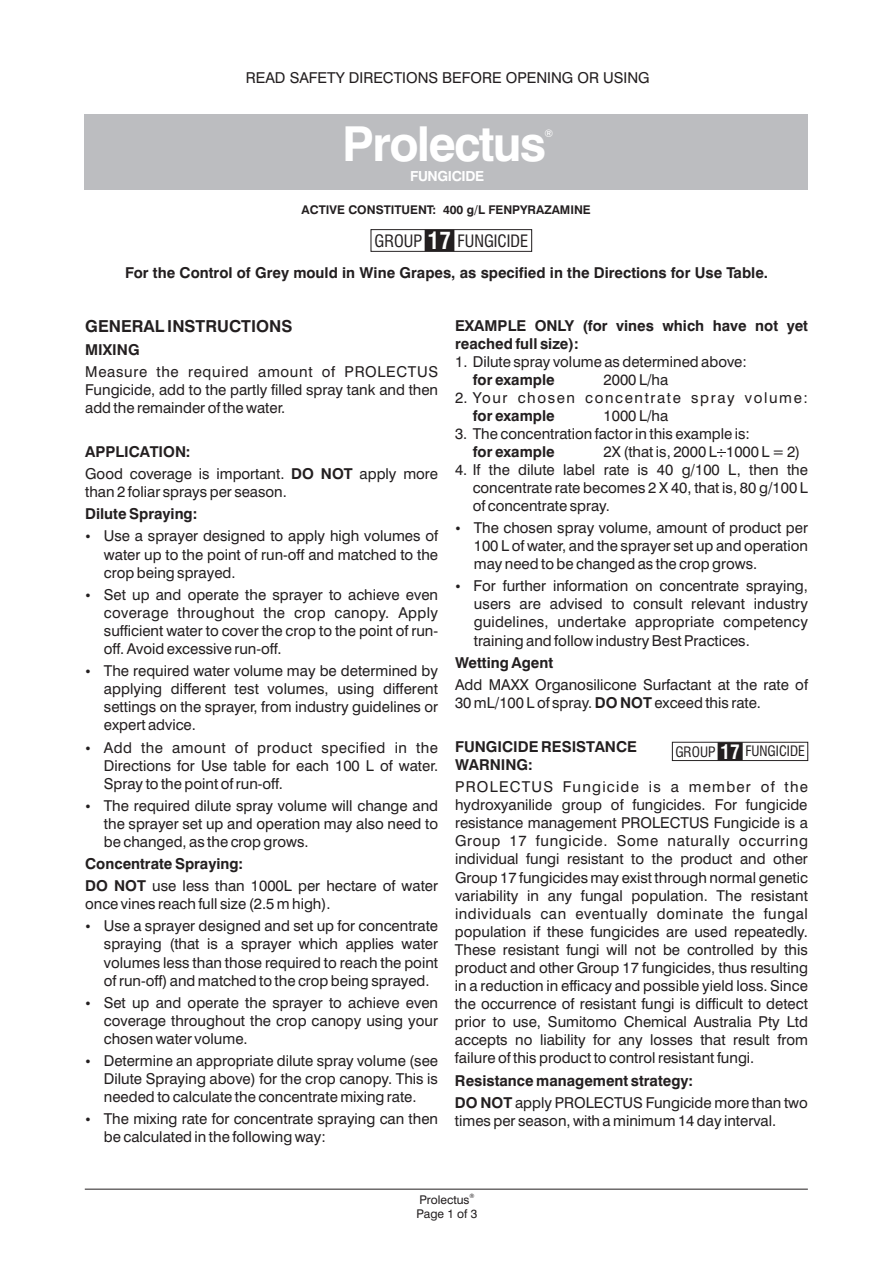
<style>
.page{position:relative;width:893px;height:1263px;background:#fff}
.page>*{position:absolute;margin:0;border:0;box-sizing:border-box;transform-origin:0 0}
.t1{font:700 48.15px "Swiss 721 BT";letter-spacing:-.035em;color:#fff}
.t2{font:condensed 16.65px "Swiss 721 BT";color:#231f20}
.t3{font:700 16.5px "Swiss 721 BT";color:#231f20}
.t4{font:15px/18.1px "Swiss 721 BT";color:#231f20;text-align:justify}
.t5{font:700 15px/18.1px "Swiss 721 BT";color:#231f20}
.t6{font:15px "Swiss 721 BT";letter-spacing:.105em;color:#231f20}
.t7{font:condensed 13.95px "Swiss 721 BT";color:#231f20}
.t8{font:700 13.8px "Swiss 721 BT";letter-spacing:-.03em;color:#fff}
.t9{font:700 12px "Swiss 721 BT";color:#231f20}
.t10{font:12px/14.4px "Swiss 721 BT";color:#231f20}
.t11{font:10.5px "Swiss 721 BT";color:#fff}
.t12{font:6px "Swiss 721 BT";color:#231f20}
.s1{font-weight:700;font-size:23.1px;color:#fff}
.s2{font-weight:700}
.s3{font-weight:400}
.s4{font-weight:700;font-size:19.5px;color:#fff}
</style>
<div class="page">
<div style="left:85px;top:115px;width:723px;height:75px;background:#bcbdc0"></div>
<hr style="left:85px;top:1189px;width:723px;height:1px;background:#231f20">
<svg style="left:370px;top:229px;width:163px;height:23px"></svg>
<div style="left:425px;top:230px;width:29px;height:21px;background:#231f20"></div>
<svg style="left:671px;top:741px;width:138px;height:20px"></svg>
<div style="left:718px;top:742px;width:25px;height:18px;background:#231f20"></div>
<p class="t4" style="left:246px;top:70px;width:405px">READ SAFETY DIRECTIONS BEFORE OPENING OR USING</p>
<h1 class="t1" style="left:342px;top:125px;width:205px">Prolectus</h1>
<p class="t8" style="left:410px;top:171px;width:76px">FUNGICIDE</p>
<p class="t9" style="left:302px;top:204px;width:291px">ACTIVE CONSTITUENT: 400 g/L FENPYRAZAMINE</p>
<p class="t11" style="left:545px;top:129px;width:10px">®</p>
<p class="t2" style="left:374px;top:234px;width:155px">GROUP <span class="s1">17</span> FUNGICIDE</p>
<p class="t5" style="left:125px;top:265px;width:644px">For the Control of Grey mould in Wine Grapes, as specified in the Directions for Use Table.</p>
<p class="t3" style="left:85px;top:319px;width:209px">GENERAL INSTRUCTIONS</p>
<p class="t5" style="left:85px;top:342px;width:56px">MIXING</p>
<p class="t4" style="left:85px;top:364px;width:354px">Measure the required amount of PROLECTUS Fungicide, add to the partly filled spray tank and then add the remainder of the water.</p>
<p class="t4" style="left:85px;top:442px;width:354px;line-height:22px"><span class="s2">APPLICATION:<br></span>Good coverage is important. <span class="s2">DO NOT</span> apply more</p>
<p class="t4" style="left:85px;top:484px;width:203px">than 2 foliar sprays per season.</p>
<p class="t5" style="left:85px;top:506px;width:114px">Dilute Spraying:</p>
<p class="t4" style="left:104px;top:528px;width:336px">Use a sprayer designed to apply high volumes of water up to the point of run-off and matched to the crop being sprayed.</p>
<p class="t4" style="left:104px;top:587px;width:336px">Set up and operate the sprayer to achieve even coverage throughout the crop canopy. Apply sufficient water to cover the crop to the point of run&shy;off. Avoid excessive run-off.</p>
<p class="t4" style="left:104px;top:663px;width:336px">The required water volume may be determined by applying different test volumes, using different settings on the sprayer, from industry guidelines or expert advice.</p>
<p class="t4" style="left:104px;top:739px;width:336px">Add the amount of product specified in the Directions for Use table for each 100 L of water.<br>Spray to the point of run-off.</p>
<p class="t4" style="left:104px;top:798px;width:336px">The required dilute spray volume will change and the sprayer set up and operation may also need to be changed, as the crop grows.</p>
<p class="t4" style="left:85px;top:854px;width:354px;line-height:22px"><span class="s2">Concentrate Spraying:<br>DO NOT</span> use less than 1000L per hectare of water</p>
<p class="t4" style="left:104px;top:894px;width:336px;line-height:22px;text-indent:-19px">once vines reach full size (2.5 m high).<br>Use a sprayer designed and set up for concentrate</p>
<p class="t4" style="left:104px;top:936px;width:336px">spraying (that is a sprayer which applies water volumes less than those required to reach the point of run-off) and matched to the crop being sprayed.</p>
<p class="t4" style="left:104px;top:995px;width:336px">Set up and operate the sprayer to achieve even coverage throughout the crop canopy using your chosen water volume.</p>
<p class="t4" style="left:104px;top:1053px;width:336px">Determine an appropriate dilute spray volume (see Dilute Spraying above) for the crop canopy. This is needed to calculate the concentrate mixing rate.</p>
<p class="t4" style="left:104px;top:1111px;width:336px">The mixing rate for concentrate spraying can then be calculated in the following way:</p>
<p class="t5" style="left:455px;top:318px;width:354px">EXAMPLE ONLY (for vines which have not yet reached full size):</p>
<p class="t4" style="left:455px;top:354px;width:293px">1. Dilute spray volume as determined above:</p>
<p class="t5" style="left:473px;top:372px;width:84px">for example</p>
<p class="t4" style="left:604px;top:372px;width:66px">2000 L/ha</p>
<p class="t6" style="left:455px;top:391px;width:354px">2. Your chosen concentrate spray volume:</p>
<p class="t5" style="left:473px;top:408px;width:84px">for example</p>
<p class="t4" style="left:604px;top:408px;width:66px">1000 L/ha</p>
<p class="t4" style="left:455px;top:426px;width:296px">3. The concentration factor in this example is:</p>
<p class="t5" style="left:473px;top:444px;width:84px">for example</p>
<p class="t4" style="left:604px;top:444px;width:198px">2X (that is, 2000 L : 1000 L = 2)</p>
<p class="t4" style="left:473px;top:462px;width:337px;text-indent:-18px">4. If the dilute label rate is 40 g/100 L, then the concentrate rate becomes 2 X 40, that is, 80 g/100 L of concentrate spray.</p>
<p class="t4" style="left:474px;top:520px;width:336px">The chosen spray volume, amount of product per 100 L of water, and the sprayer set up and operation may need to be changed as the crop grows.</p>
<p class="t4" style="left:474px;top:578px;width:336px">For further information on concentrate spraying, users are advised to consult relevant industry guidelines, undertake appropriate competency training and follow industry Best Practices.</p>
<p class="t5" style="left:455px;top:655px;width:100px">Wetting Agent</p>
<p class="t4" style="left:455px;top:677px;width:354px">Add MAXX Organosilicone Surfactant at the rate of<br>30 mL/100 L of spray. <span class="s2">DO NOT</span> exceed this rate.</p>
<p class="t5" style="left:455px;top:739px;width:183px">FUNGICIDE RESISTANCE<br>WARNING:</p>
<p class="t4" style="left:455px;top:779px;width:354px">PROLECTUS Fungicide is a member of the hydroxyanilide group of fungicides. For fungicide resistance management PROLECTUS Fungicide is a Group 17 fungicide. Some naturally occurring individual fungi resistant to the product and other Group 17 fungicides may exist through normal genetic variability in any fungal population. The resistant individuals can eventually dominate the fungal population if these fungicides are used repeatedly.<br>These resistant fungi will not be controlled by this product and other Group 17 fungicides, thus resulting in a reduction in efficacy and possible yield loss. Since the occurrence of resistant fungi is difficult to detect prior to use, Sumitomo Chemical Australia Pty Ltd accepts no liability for any losses that result from failure of this product to control resistant fungi.</p>
<p class="t5" style="left:455px;top:1071px;width:354px;line-height:22px">Resistance management strategy:<br>DO NOT <span class="s3">apply PROLECTUS Fungicide more than two</span></p>
<p class="t4" style="left:455px;top:1113px;width:323px">times per season, with a minimum 14 day interval.</p>
<p class="t7" style="left:675px;top:746px;width:131px">GROUP <span class="s4">17</span> FUNGICIDE</p>
<p class="t12" style="left:470px;top:1193px;width:6px">®</p>
<p class="t10" style="left:417px;top:1194px;width:62px">Prolectus<br>Page 1 of 3</p>
</div>
